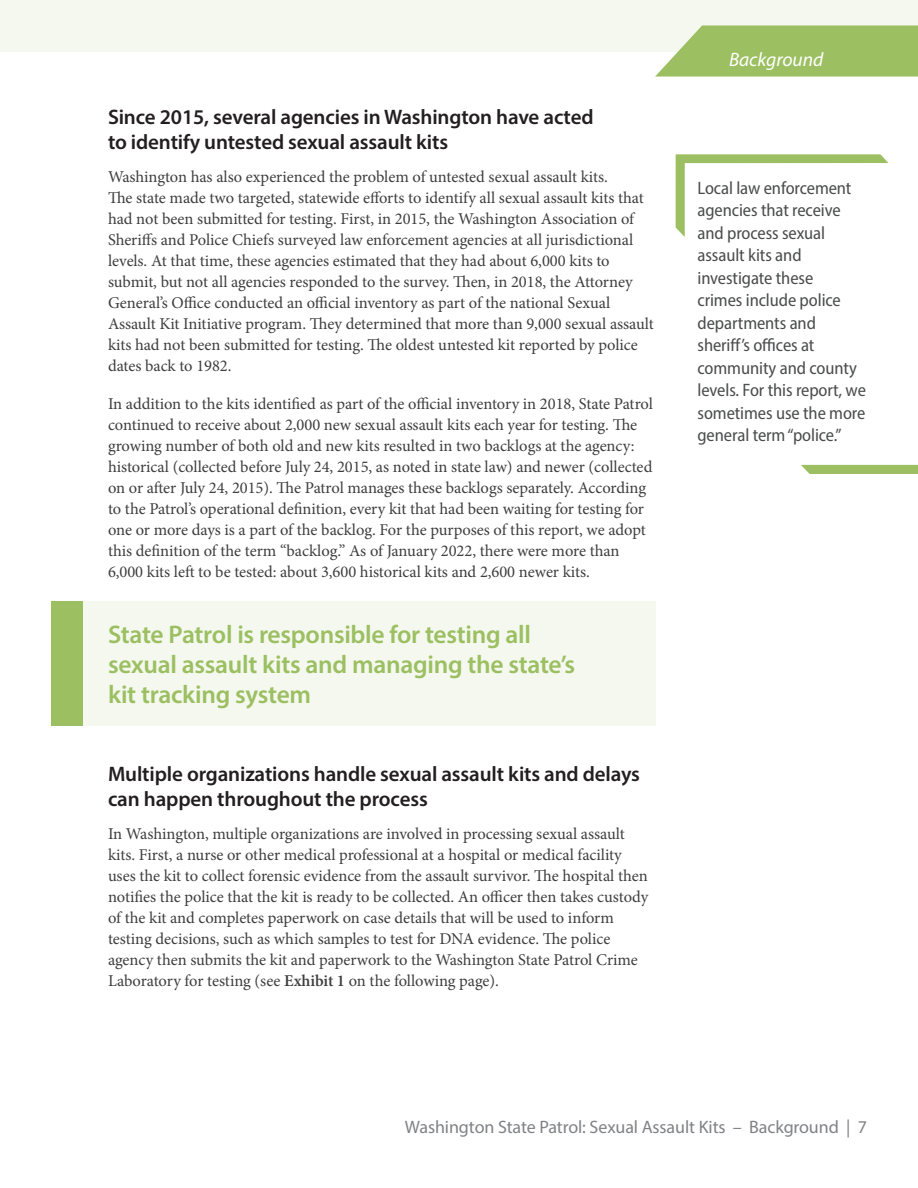
<style>
.page{position:relative;width:918px;height:1188px;background:#fff}
.page>*{position:absolute;margin:0;border:0;box-sizing:border-box;transform-origin:0 0}
.A-level_header__was{font:600 25.5px/30px "Myriad Pro";letter-spacing:-.01em;color:#9bbf61}
.B-level_header__was{font:600 21px/24.8px "Myriad Pro";letter-spacing:-.005em;color:#231f20}
.t1{font:italic 19.5px "Myriad Pro";color:#fff}
.Quotes_and_Callouts{font:semi-condensed 18px/22.5px "Myriad Pro";letter-spacing:-.005em;color:#4b4c4d}
.t2{font:18px "Myriad Pro";letter-spacing:-.005em;color:#808285}
.Paragraph__was_Body{font:16.5px/21px "Minion Pro";letter-spacing:-.005em;color:#3e3e3f}
.s1{font-weight:600}
</style>
<div class="page">
<div style="left:0;top:0;width:918px;height:51px;background:#f4f8ee"></div>
<svg style="left:655px;top:26px;width:263px;height:51px;background:#a3c46f"></svg>
<div style="left:51px;top:601px;width:604px;height:124px;background:#f4f8ee"></div>
<div style="left:51px;top:601px;width:31px;height:124px;background:#9bbf61"></div>
<svg style="left:676px;top:154px;width:212px;height:83px"></svg>
<svg style="left:801px;top:465px;width:117px;height:9px"></svg>
<p class="B-level_header__was" style="left:108px;top:104px;width:487px">Since 2015, several agencies in Washington have acted to identify untested sexual assault kits</p>
<p class="Paragraph__was_Body" style="left:108px;top:167px;width:547px">Washington has also experienced the problem of untested sexual assault kits.<br>The state made two targeted, statewide efforts to identify all sexual assault kits that had not been submitted for testing. First, in 2015, the Washington Association of Sheriffs and Police Chiefs surveyed law enforcement agencies at all jurisdictional levels. At that time, these agencies estimated that they had about 6,000 kits to submit, but not all agencies responded to the survey. Then, in 2018, the Attorney General’s Office conducted an official inventory as part of the national Sexual Assault Kit Initiative program. They determined that more than 9,000 sexual assault kits had not been submitted for testing. The oldest untested kit reported by police dates back to 1982.</p>
<p class="Paragraph__was_Body" style="left:108px;top:393px;width:546px">In addition to the kits identified as part of the official inventory in 2018, State Patrol continued to receive about 2,000 new sexual assault kits each year for testing. The growing number of both old and new kits resulted in two backlogs at the agency: historical (collected before July 24, 2015, as noted in state law) and newer (collected on or after July 24, 2015). The Patrol manages these backlogs separately. According to the Patrol’s operational definition, every kit that had been waiting for testing for one or more days is a part of the backlog. For the purposes of this report, we adopt this definition of the term “backlog.” As of January 2022, there were more than 6,000 kits left to be tested: about 3,600 historical kits and 2,600 newer kits.</p>
<p class="A-level_header__was" style="left:108px;top:619px;width:469px">State Patrol is responsible for testing all sexual assault kits and managing the state’s kit tracking system</p>
<p class="B-level_header__was" style="left:108px;top:761px;width:534px">Multiple organizations handle sexual assault kits and delays can happen throughout the process</p>
<p class="Paragraph__was_Body" style="left:108px;top:824px;width:542px">In Washington, multiple organizations are involved in processing sexual assault kits. First, a nurse or other medical professional at a hospital or medical facility uses the kit to collect forensic evidence from the assault survivor. The hospital then notifies the police that the kit is ready to be collected. An officer then takes custody of the kit and completes paperwork on case details that will be used to inform testing decisions, such as which samples to test for DNA evidence. The police agency then submits the kit and paperwork to the Washington State Patrol Crime Laboratory for testing (see <span class="s1">Exhibit 1</span> on the following page).</p>
<p class="t1" style="left:729px;top:47px;width:96px">Background</p>
<p class="Quotes_and_Callouts" style="left:698px;top:176px;width:170px">Local law enforcement agencies that receive and process sexual assault kits and investigate these<br>crimes include police departments and sheriff’s offices at community and county levels. For this report, we sometimes use the more general term “police.”</p>
<p class="t2" style="left:405px;top:1116px;width:463px">Washington State Patrol: Sexual Assault Kits – Background | 7</p>
</div>
